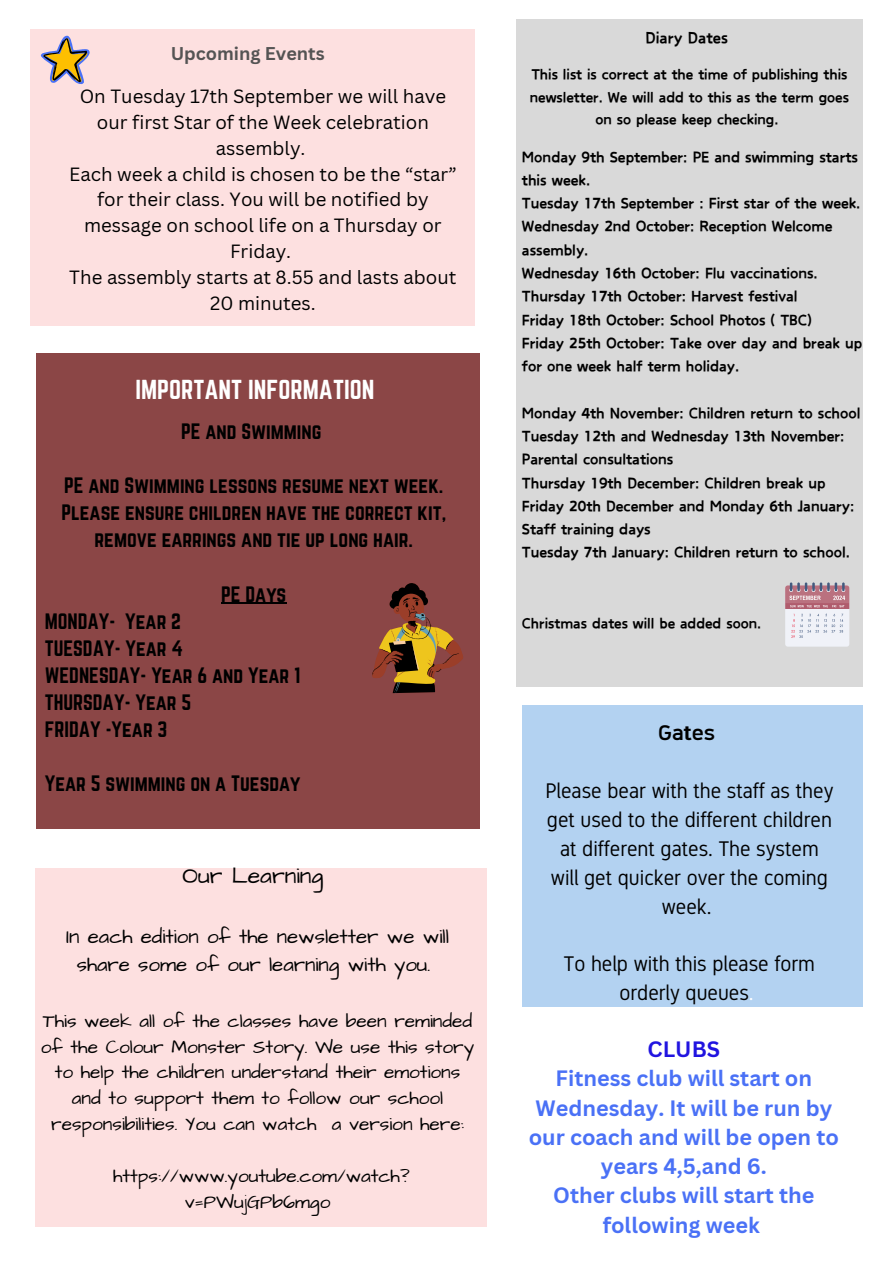
<style>
.page{position:relative;width:894px;height:1264px;background:#fff}
.page>*{position:absolute;margin:0;border:0;box-sizing:border-box;transform-origin:0 0}
.t1{font:24px "Norwester";color:#fff}
.t2{font:23.1px "Architects Daughter";color:#000}
.t3{font:700 21.6px/29.2px "Canva Sans";color:#4a71f6;text-align:center}
.t4{font:21.15px/29px "Normung";color:#000;text-align:center}
.t5{font:700 21.15px "Normung";color:#000}
.t6{font:20.55px/28.2px "Architects Daughter";color:#000;text-align:center}
.t7{font:19.5px/27px "Norwester";color:#000;text-align:center}
.t8{font:19.05px/25.8px "Architects Daughter";color:#000;text-align:center}
.t9{font:18.6px/25.8px "Canva Sans";color:#000;text-align:center}
.t10{font:700 18px "Canva Sans";color:#545454}
.t11{font:900 18px "Canva Funny";color:#000}
.t12{font:900 17.1px/23.2px "Canva Funny";color:#000}
.t13{font:900 16.5px/22.5px "Canva Funny";color:#000;text-align:center}
.s1{color:#fff}
.s2{color:#2114e0}
</style>
<div class="page">
<div style="left:30px;top:29px;width:444px;height:296px;background:#fde0e0"></div>
<div style="left:37px;top:353px;width:443px;height:476px;background:#8b4646"></div>
<div style="left:516px;top:19px;width:346px;height:668px;background:#d9d9d9"></div>
<svg style="left:40px;top:36px;width:50px;height:48px"></svg>
<div style="left:785px;top:585px;width:64px;height:61px;background:#f0f2f8;border-radius:3px"></div>
<svg style="left:785px;top:582px;width:64px;height:56px"></svg>
<svg style="left:372px;top:583px;width:91px;height:111px"></svg>
<hr style="left:221px;top:602px;width:65px;height:1px;background:#000">
<div style="left:522px;top:705px;width:340px;height:301px;background:#b3d2f1"></div>
<div style="left:35px;top:868px;width:451px;height:358px;background:#fde0e0"></div>
<h5 class="t10" style="left:171px;top:41px;width:155px">Upcoming Events</h5>
<p class="t9" style="left:69px;top:83px;width:389px">On Tuesday 17th September we will have our first Star of the Week celebration assembly.<br>Each week a child is chosen to be the “star” for their class. You will be notified by message on school life on a Thursday or<br>Friday.<br>The assembly starts at 8.55 and lasts about<br>20 minutes.</p>
<h6 class="t1" style="left:135px;top:375px;width:240px">IMPORTANT INFORMATION</h6>
<p class="t7" style="left:181px;top:418px;width:142px">PE and Swimming</p>
<p class="t7" style="left:61px;top:472px;width:386px">PE and Swimming lessons resume next week.<br>Please ensure children have the correct kit, remove earrings and tie up long hair.</p>
<p class="t7" style="left:221px;top:580px;width:67px">PE Days</p>
<p class="t7" style="left:45px;top:607px;width:257px;text-align:left">MONDAY- Year 2<br>TUESDAY- Year 4<br>WEDNESDAY- Year 6 and Year 1<br>THURSDAY- Year 5<br>FRIDAY -Year 3</p>
<p class="t7" style="left:45px;top:769px;width:257px">Year 5 swimming on a Tuesday</p>
<p class="t2" style="left:182px;top:859px;width:142px">Our Learning</p>
<p class="t6" style="left:66px;top:923px;width:384px">In each edition of the newsletter we will share some of our learning with you.</p>
<p class="t8" style="left:41px;top:1008px;width:434px">This week all of the classes have been reminded of the Colour Monster Story. We use this story to help the children understand their emotions and to support them to follow our school responsibilities. You can watch a version here:</p>
<p class="t8" style="left:113px;top:1163px;width:298px">https://www.youtube.com/watch? v=PWujGPb6mgo</p>
<h4 class="t11" style="left:645px;top:30px;width:84px">Diary Dates</h4>
<h1 class="t13" style="left:529px;top:64px;width:320px">This list is correct at the time of publishing this newsletter. We will add to this as the term goes on so please keep checking.</h1>
<h4 class="t12" style="left:522px;top:146px;width:337px">Monday 9th September: PE and swimming starts this week.</h4>
<h4 class="t12" style="left:522px;top:192px;width:340px">Tuesday 17th September : First star of the week.</h4>
<h4 class="t12" style="left:522px;top:216px;width:312px">Wednesday 2nd October: Reception Welcome assembly.</h4>
<p class="t12" style="left:522px;top:262px;width:297px">Wednesday 16th October: Flu vaccinations.</p>
<h3 class="t12" style="left:522px;top:285px;width:277px">Thursday 17th October: Harvest festival</h3>
<h4 class="t12" style="left:522px;top:309px;width:291px">Friday 18th October: School Photos ( TBC)</h4>
<h6 class="t12" style="left:522px;top:332px;width:342px">Friday 25th October: Take over day and break up for one week half term holiday.</h6>
<h6 class="t12" style="left:522px;top:402px;width:340px">Monday 4th November: Children return to school</h6>
<h6 class="t12" style="left:522px;top:425px;width:324px">Tuesday 12th and Wednesday 13th November:<br>Parental consultations</h6>
<h5 class="t12" style="left:522px;top:472px;width:305px">Thursday 19th December: Children break up</h5>
<p class="t12" style="left:522px;top:495px;width:334px">Friday 20th December and Monday 6th January:<br>Staff training days</p>
<p class="t12" style="left:522px;top:541px;width:329px">Tuesday 7th January: Children return to school.</p>
<p class="t13" style="left:522px;top:612px;width:241px">Christmas dates will be added soon.</p>
<p class="t5" style="left:657px;top:720px;width:59px">Gates</p>
<p class="t4" style="left:545px;top:776px;width:289px">Please bear with the staff as they get used to the different children at different gates. The system will get quicker over the coming week.</p>
<p class="t4" style="left:563px;top:949px;width:252px">To help with this please form orderly queues<span class="s1">.</span></p>
<h4 class="t3" style="left:528px;top:1034px;width:311px"><span class="s2">CLUBS<br></span>Fitness club will start on<br>Wednesday. It will be run by our coach and will be open to years 4,5,and 6.<br>Other clubs will start the following week</h4>
</div>
